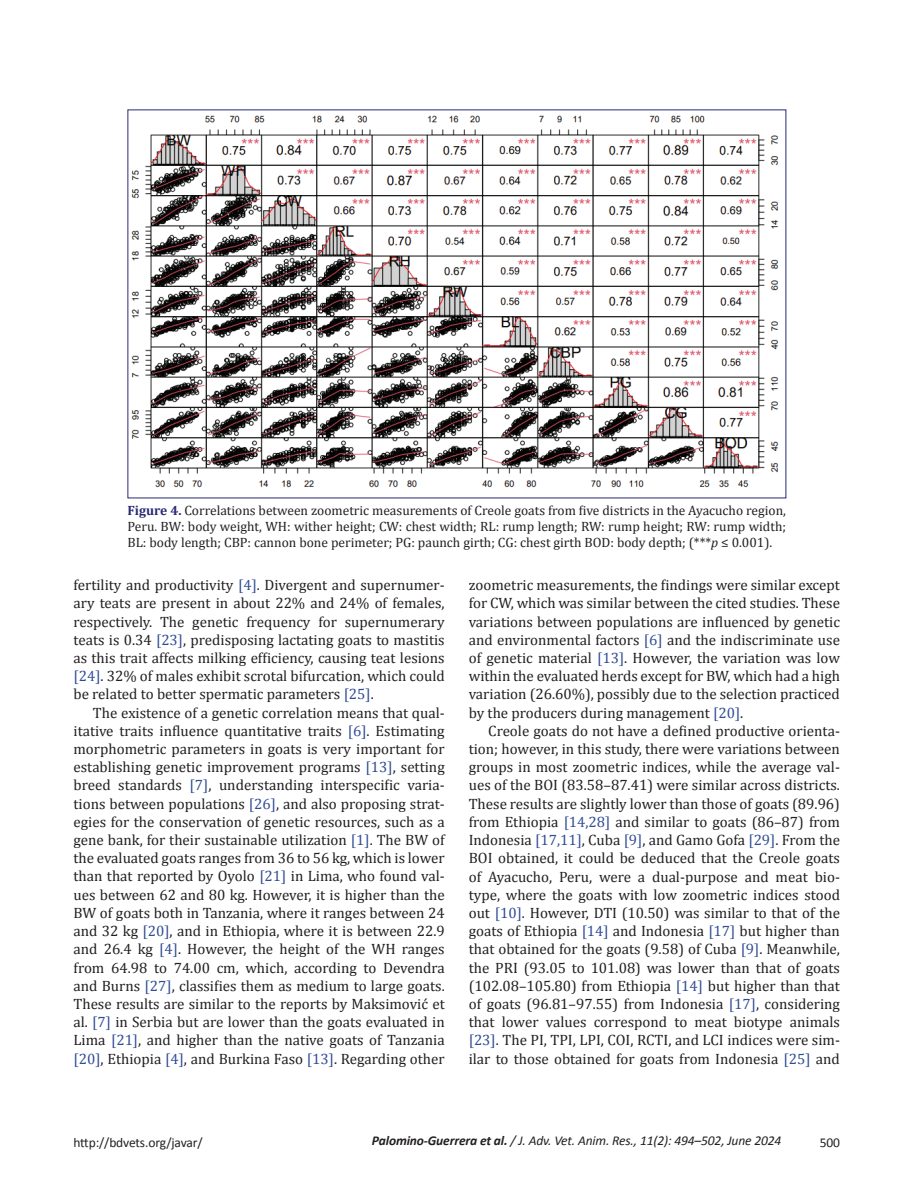
<style>
.page{position:relative;width:918px;height:1188px;background:#fff}
.page>*{position:absolute;margin:0;border:0;box-sizing:border-box;transform-origin:0 0}
.t1{font:15px/18.1px "Cambria";color:#231f20;text-align:justify}
.t2{font:13.5px/16.2px "Cambria";color:#231f20;text-align:justify}
.t3{font:italic 13.5px "Calibri";letter-spacing:-.01em;color:#231f20}
.t4{font:13.5px "Calibri";letter-spacing:-.01em;color:#231f20}
.s1{font-weight:700;color:#292a73}
.s2{font-style:italic}
.s3{color:#304d94}
.s4{font-weight:700}
</style>
<div class="page">
<img style="left:131px;top:115px;width:648px;height:373px">
<p class="t2" style="left:128px;top:502px;width:660px"><span class="s1">Figure 4.</span> Correlations between zoometric measurements of Creole goats from five districts in the Ayacucho region, Peru. BW: body weight, WH: wither height; CW: chest width; RL: rump length; RW: rump height; RW: rump width; BL: body length; CBP: cannon bone perimeter; PG: paunch girth; CG: chest girth BOD: body depth; (***<span class="s2">p</span> ≤ 0.001).</p>
<p class="t1" style="left:74px;top:576px;width:373px">fertility and productivity <span class="s3">[4]</span>. Divergent and supernumer&shy;ary teats are present in about 22% and 24% of females, respectively. The genetic frequency for supernumerary teats is 0.34 <span class="s3">[23]</span>, predisposing lactating goats to mastitis as this trait affects milking efficiency, causing teat lesions <span class="s3">[24]</span>. 32% of males exhibit scrotal bifurcation, which could be related to better spermatic parameters <span class="s3">[25]</span>.</p>
<p class="t1" style="left:74px;top:703px;width:373px;text-indent:19px">The existence of a genetic correlation means that qual&shy;itative traits influence quantitative traits <span class="s3">[6]</span>. Estimating morphometric parameters in goats is very important for establishing genetic improvement programs <span class="s3">[13]</span>, setting breed standards <span class="s3">[7]</span>, understanding interspecific varia&shy;tions between populations <span class="s3">[26]</span>, and also proposing strat&shy;egies for the conservation of genetic resources, such as a gene bank, for their sustainable utilization <span class="s3">[1]</span>. The BW of the evaluated goats ranges from 36 to 56 kg, which is lower than that reported by Oyolo <span class="s3">[21]</span> in Lima, who found val&shy;ues between 62 and 80 kg. However, it is higher than the BW of goats both in Tanzania, where it ranges between 24 and 32 kg <span class="s3">[20]</span>, and in Ethiopia, where it is between 22.9 and 26.4 kg <span class="s3">[4]</span>. However, the height of the WH ranges from 64.98 to 74.00 cm, which, according to Devendra and Burns <span class="s3">[27]</span>, classifies them as medium to large goats.<br>These results are similar to the reports by Maksimović et al. <span class="s3">[7]</span> in Serbia but are lower than the goats evaluated in Lima <span class="s3">[21]</span>, and higher than the native goats of Tanzania <span class="s3">[20]</span>, Ethiopia <span class="s3">[4]</span>, and Burkina Faso <span class="s3">[13]</span>. Regarding other</p>
<p class="t1" style="left:469px;top:576px;width:373px">zoometric measurements, the findings were similar except for CW, which was similar between the cited studies. These variations between populations are influenced by genetic and environmental factors <span class="s3">[6]</span> and the indiscriminate use of genetic material <span class="s3">[13]</span>. However, the variation was low within the evaluated herds except for BW, which had a high variation (26.60%), possibly due to the selection practiced by the producers during management <span class="s3">[20]</span>.</p>
<p class="t1" style="left:469px;top:722px;width:373px;text-indent:19px">Creole goats do not have a defined productive orienta&shy;tion; however, in this study, there were variations between groups in most zoometric indices, while the average val&shy;ues of the BOI (83.58–87.41) were similar across districts.<br>These results are slightly lower than those of goats (89.96) from Ethiopia <span class="s3">[14,28]</span> and similar to goats (86–87) from Indonesia <span class="s3">[17,11]</span>, Cuba <span class="s3">[9]</span>, and Gamo Gofa <span class="s3">[29]</span>. From the BOI obtained, it could be deduced that the Creole goats of Ayacucho, Peru, were a dual-purpose and meat bio&shy;type, where the goats with low zoometric indices stood out <span class="s3">[10]</span>. However, DTI (10.50) was similar to that of the goats of Ethiopia <span class="s3">[14]</span> and Indonesia <span class="s3">[17]</span> but higher than that obtained for the goats (9.58) of Cuba <span class="s3">[9]</span>. Meanwhile, the PRI (93.05 to 101.08) was lower than that of goats (102.08–105.80) from Ethiopia <span class="s3">[14]</span> but higher than that of goats (96.81–97.55) from Indonesia <span class="s3">[17]</span>, considering that lower values correspond to meat biotype animals <span class="s3">[23]</span>. The PI, TPI, LPI, COI, RCTI, and LCI indices were sim&shy;ilar to those obtained for goats from Indonesia <span class="s3">[25]</span> and</p>
<p class="t4" style="left:74px;top:1134px;width:131px">http://bdvets.org/javar/</p>
<p class="t3" style="left:372px;top:1132px;width:411px"><span class="s4">Palomino-Guerrera et al.</span> / J. Adv. Vet. Anim. Res., 11(2): 494–502, June 2024</p>
<p class="t4" style="left:820px;top:1134px;width:22px">500</p>
</div>
